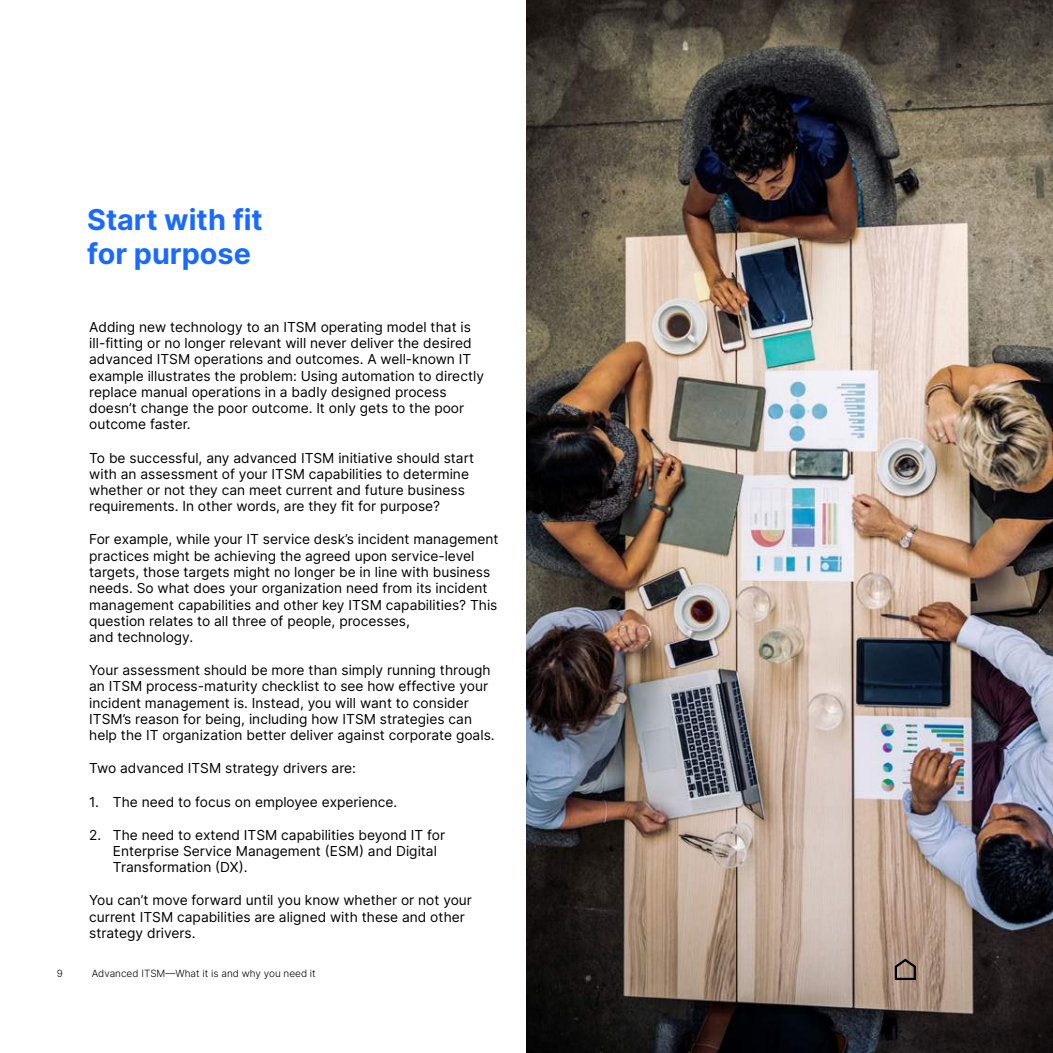
<style>
.page{position:relative;width:1053px;height:1053px;background:#fff}
.page>*{position:absolute;margin:0;border:0;box-sizing:border-box;transform-origin:0 0}
.t1{font:700 28.75px/33.8px "Inter";color:#1a6aff}
.t2{font:13.75px/16.2px "Inter";color:#000}
.t3{font:300 10px "Inter";color:#000}
</style>
<div class="page">
<img style="left:526px;top:0;width:526px;height:1052px">
<svg style="left:894px;top:958px;width:21px;height:21px"></svg>
<h1 class="t1" style="left:87px;top:202px;width:177px">Start with fit for purpose</h1>
<p class="t2" style="left:89px;top:318px;width:396px">Adding new technology to an ITSM operating model that is ill-fitting or no longer relevant will never deliver the desired advanced ITSM operations and outcomes. A well-known IT example illustrates the problem: Using automation to directly replace manual operations in a badly designed process doesn’t change the poor outcome. It only gets to the poor outcome faster.</p>
<p class="t2" style="left:89px;top:449px;width:386px">To be successful, any advanced ITSM initiative should start with an assessment of your ITSM capabilities to determine whether or not they can meet current and future business requirements. In other words, are they fit for purpose?</p>
<p class="t2" style="left:89px;top:531px;width:410px">For example, while your IT service desk’s incident management practices might be achieving the agreed upon service-level targets, those targets might no longer be in line with business needs. So what does your organization need from its incident management capabilities and other key ITSM capabilities? This question relates to all three of people, processes,<br>and technology.</p>
<p class="t2" style="left:89px;top:661px;width:407px">Your assessment should be more than simply running through an ITSM process-maturity checklist to see how effective your incident management is. Instead, you will want to consider ITSM’s reason for being, including how ITSM strategies can help the IT organization better deliver against corporate goals.</p>
<p class="t2" style="left:89px;top:759px;width:268px">Two advanced ITSM strategy drivers are:</p>
<p class="t2" style="left:89px;top:793px;width:310px">1. The need to focus on employee experience.</p>
<p class="t2" style="left:113px;top:826px;width:334px;text-indent:-24px">2. The need to extend ITSM capabilities beyond IT for<br>Enterprise Service Management (ESM) and Digital<br>Transformation (DX).</p>
<p class="t2" style="left:89px;top:891px;width:384px">You can’t move forward until you know whether or not your current ITSM capabilities are aligned with these and other strategy drivers.</p>
<p class="t3" style="left:57px;top:965px;width:8px">9</p>
<p class="t3" style="left:92px;top:965px;width:226px">Advanced ITSM—What it is and why you need it</p>
</div>
